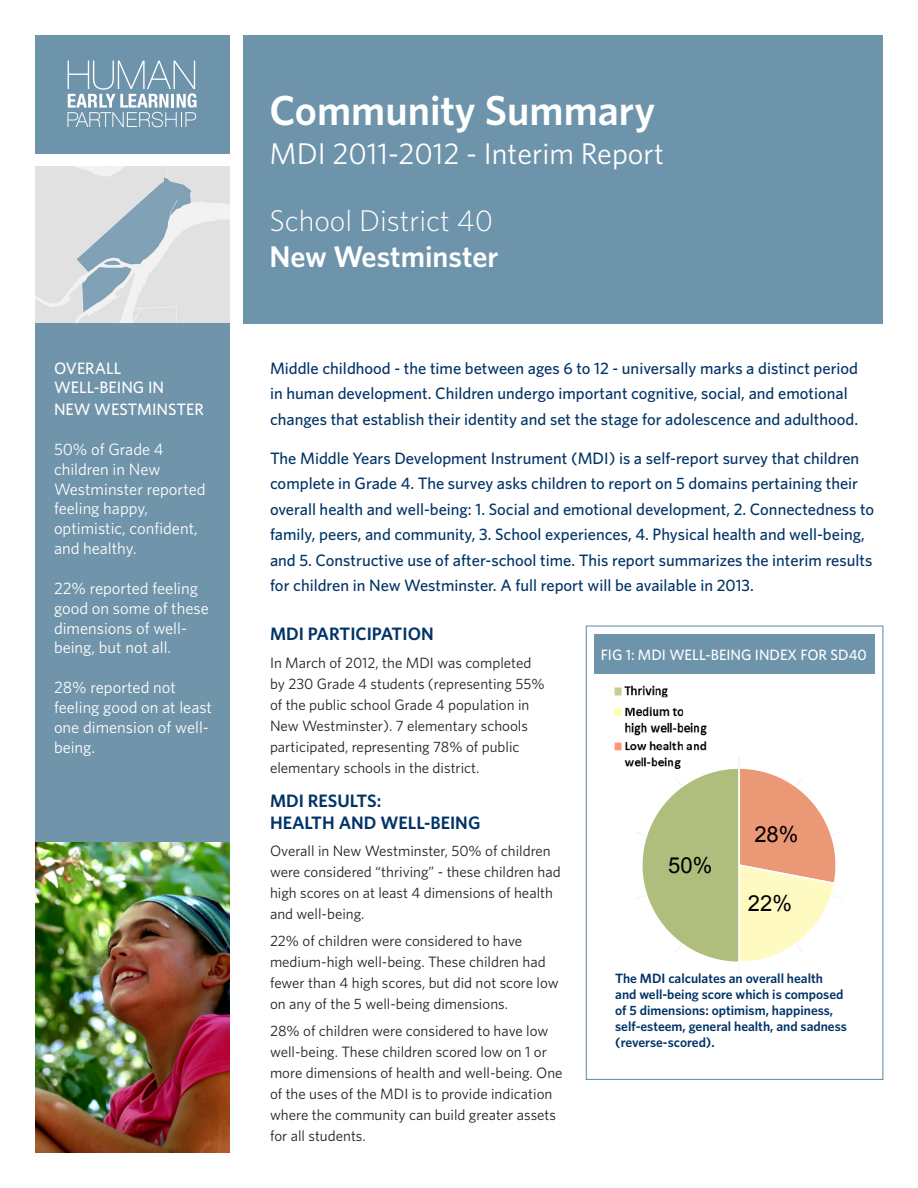
<style>
.page{position:relative;width:918px;height:1188px;background:#fff}
.page>*{position:absolute;margin:0;border:0;box-sizing:border-box;transform-origin:0 0}
.Banner_header{font:600 42px "Whitney";color:#fff}
.Banner_header-2{font:30px "Whitney";color:#fff}
.School_District{font:300 30px "Whitney";color:#fff}
.School_District_Name{font:600 30px "Whitney";color:#fff}
.t1{font:22.05px "Arial";color:#000}
.Headings{font:600 18px/21.6px "Whitney";color:#003367}
.Intro_body{font:500 16.5px/25.5px "Whitney";color:#003367}
.Sidebar_-_fast_facts{font:16.5px/19.8px "Whitney";color:#fff}
.Sidebar_-_fast_facts-2{font:500 16.5px/19.8px "Whitney";color:#fff}
.Body_copy{font:15px/21px "Whitney";color:#231f20}
.Graph_headers{font:500 15px "Whitney";color:#fff}
.Graph_copy{font:600 13.5px/16.2px "Whitney";color:#003367}
</style>
<div class="page">
<div style="left:35px;top:35px;width:195px;height:119px;background:#6e94ab"></div>
<svg style="left:67px;top:61px;width:130px;height:66px"></svg>
<div style="left:243px;top:35px;width:640px;height:289px;background:#6e94ab"></div>
<div style="left:35px;top:323px;width:195px;height:830px;background:#7094aa"></div>
<img style="left:35px;top:843px;width:194px;height:310px">
<div style="left:586px;top:626px;width:297px;height:454px;border:1px solid #6e94ab"></div>
<div style="left:594px;top:634px;width:281px;height:40px;background:#6e94ab"></div>
<img style="left:614px;top:685px;width:93px;height:51px">
<img style="left:614px;top:741px;width:93px;height:26px">
<img style="left:35px;top:166px;width:195px;height:156px">
<svg style="left:628px;top:754px;width:111px;height:13px"></svg>
<svg style="left:633px;top:766px;width:209px;height:196px"></svg>
<p class="Sidebar_-_fast_facts-2" style="left:54px;top:358px;width:112px">OVERALL<br>WELL-BEING IN</p>
<p class="Sidebar_-_fast_facts-2" style="left:54px;top:399px;width:151px">NEW WESTMINSTER</p>
<p class="Sidebar_-_fast_facts" style="left:54px;top:439px;width:153px">50% of Grade 4 children in New<br>Westminster reported feeling happy, optimistic, confident, and healthy.</p>
<p class="Sidebar_-_fast_facts" style="left:54px;top:578px;width:156px">22% reported feeling good on some of these dimensions of well&shy;being, but not all.</p>
<p class="Sidebar_-_fast_facts" style="left:54px;top:677px;width:160px">28% reported not feeling good on at least one dimension of well&shy;being.</p>
<p class="Banner_header" style="left:269px;top:83px;width:387px">Community Summary</p>
<p class="Banner_header-2" style="left:269px;top:134px;width:396px">MDI 2011-2012 - Interim Report</p>
<p class="School_District" style="left:269px;top:201px;width:225px">School District 40</p>
<p class="School_District_Name" style="left:269px;top:237px;width:231px">New Westminster</p>
<p class="Intro_body" style="left:270px;top:355px;width:590px">Middle childhood - the time between ages 6 to 12 - universally marks a distinct period in human development. Children undergo important cognitive, social, and emotional changes that establish their identity and set the stage for adolescence and adulthood.</p>
<p class="Intro_body" style="left:270px;top:445px;width:606px">The Middle Years Development Instrument (MDI) is a self-report survey that children complete in Grade 4. The survey asks children to report on 5 domains pertaining their overall health and well-being: 1. Social and emotional development, 2. Connectedness to family, peers, and community, 3. School experiences, 4. Physical health and well-being, and 5. Constructive use of after-school time. This report summarizes the interim results for children in New Westminster. A full report will be available in 2013.</p>
<p class="Headings" style="left:270px;top:622px;width:165px">MDI PARTICIPATION</p>
<p class="Body_copy" style="left:270px;top:652px;width:276px">In March of 2012, the MDI was completed by 230 Grade 4 students (representing 55% of the public school Grade 4 population in New Westminster). 7 elementary schools participated, representing 78% of public elementary schools in the district.</p>
<p class="Headings" style="left:270px;top:790px;width:212px">MDI RESULTS:<br>HEALTH AND WELL-BEING</p>
<p class="Body_copy" style="left:270px;top:840px;width:292px">Overall in New Westminster, 50% of children were considered “thriving” - these children had high scores on at least 4 dimensions of health and well-being.</p>
<p class="Body_copy" style="left:270px;top:930px;width:290px">22% of children were considered to have medium-high well-being. These children had fewer than 4 high scores, but did not score low on any of the 5 well-being dimensions.</p>
<p class="Body_copy" style="left:270px;top:1020px;width:294px">28% of children were considered to have low well-being. These children scored low on 1 or more dimensions of health and well-being. One of the uses of the MDI is to provide indication where the community can build greater assets for all students.</p>
<p class="Graph_headers" style="left:601px;top:645px;width:268px">FIG 1: MDI WELL-BEING INDEX FOR SD40</p>
<p class="t1" style="left:668px;top:851px;width:46px">50%</p>
<p class="t1" style="left:754px;top:820px;width:46px">28%</p>
<p class="t1" style="left:748px;top:888px;width:46px">22%</p>
<p class="Graph_copy" style="left:615px;top:970px;width:233px">The MDI calculates an overall health and well-being score which is composed of 5 dimensions: optimism, happiness, self-esteem, general health, and sadness (reverse-scored).</p>
</div>
